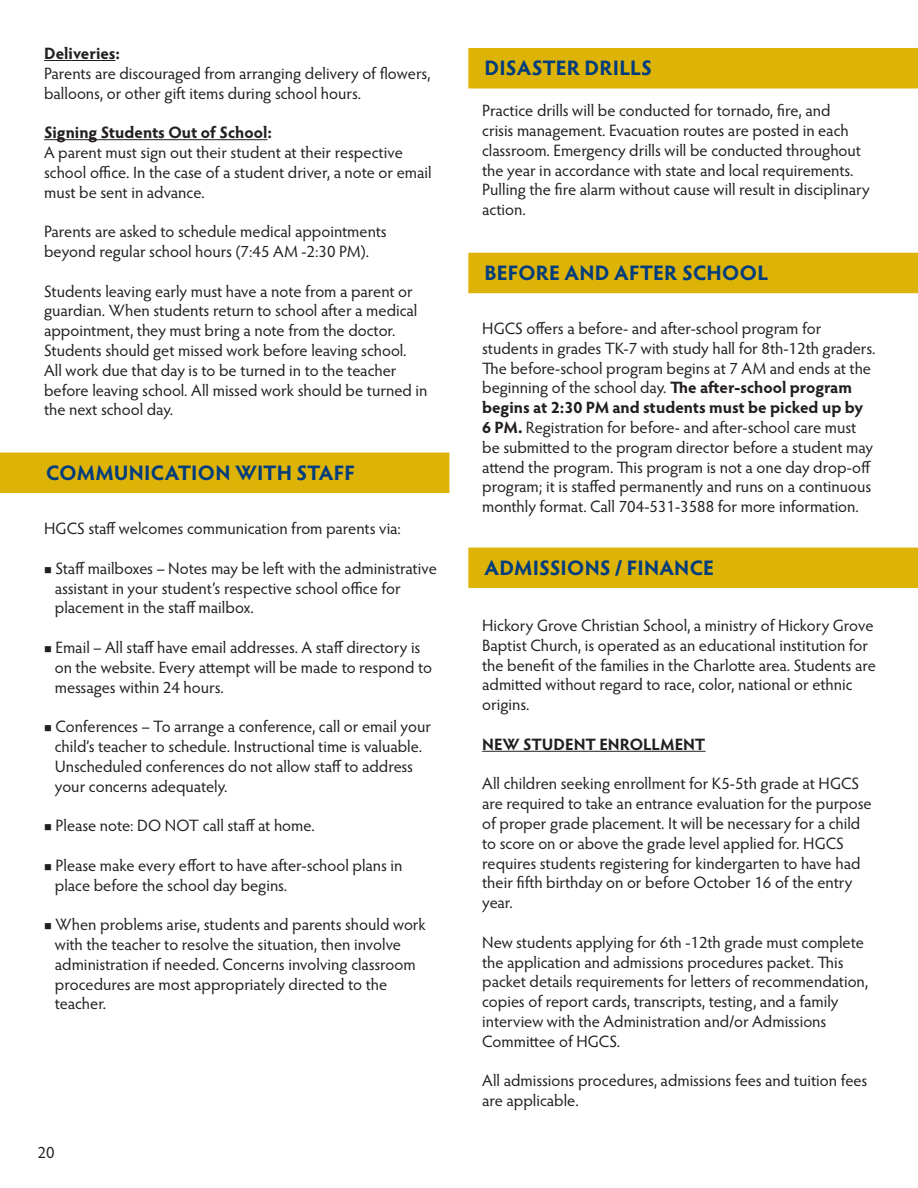
<style>
.page{position:relative;width:918px;height:1188px;background:#fff}
.page>*{position:absolute;margin:0;border:0;box-sizing:border-box;transform-origin:0 0}
.t1{font:700 21px "Hypatia Sans Pro";letter-spacing:.01em;color:#013d7d}
.t2{font:16.5px/19.8px "Hypatia Sans Pro";color:#231f20}
.t3{font:700 16.5px "Hypatia Sans Pro";letter-spacing:-.005em;color:#231f20}
.s1{font-weight:700}
</style>
<div class="page">
<hr style="left:44px;top:60px;width:71px;height:1px;background:#231f20">
<hr style="left:44px;top:139px;width:223px;height:1px;background:#231f20">
<hr style="left:482px;top:751px;width:224px;height:1px;background:#231f20">
<div style="left:468px;top:48px;width:450px;height:40px;background:#deb308"></div>
<div style="left:0;top:453px;width:449px;height:40px;background:#deb308"></div>
<div style="left:468px;top:253px;width:450px;height:40px;background:#deb308"></div>
<div style="left:468px;top:548px;width:450px;height:40px;background:#deb308"></div>
<p class="t3" style="left:44px;top:42px;width:77px">Deliveries:</p>
<p class="t2" style="left:44px;top:63px;width:388px">Parents are discouraged from arranging delivery of flowers, balloons, or other gift items during school hours.</p>
<p class="t3" style="left:44px;top:121px;width:229px">Signing Students Out of School:</p>
<p class="t2" style="left:44px;top:142px;width:389px">A parent must sign out their student at their respective school office. In the case of a student driver, a note or email must be sent in advance.</p>
<p class="t2" style="left:44px;top:221px;width:344px">Parents are asked to schedule medical appointments beyond regular school hours (7:45 AM -2:30 PM).</p>
<p class="t2" style="left:44px;top:281px;width:375px">Students leaving early must have a note from a parent or guardian. When students return to school after a medical appointment, they must bring a note from the doctor.<br>Students should get missed work before leaving school.</p>
<p class="t2" style="left:44px;top:360px;width:385px">All work due that day is to be turned in to the teacher before leaving school. All missed work should be turned in the next school day.</p>
<p class="t1" style="left:46px;top:458px;width:311px">COMMUNICATION WITH STAFF</p>
<p class="t2" style="left:44px;top:518px;width:358px">HGCS staff welcomes communication from parents via:</p>
<p class="t2" style="left:44px;top:558px;width:394px">■ Staff mailboxes – Notes may be left with the administrative</p>
<p class="t2" style="left:55px;top:578px;width:347px">assistant in your student’s respective school office for</p>
<p class="t2" style="left:55px;top:597px;width:200px">placement in the staff mailbox.</p>
<p class="t2" style="left:44px;top:637px;width:378px">■ Email – All staff have email addresses. A staff directory is</p>
<p class="t2" style="left:55px;top:657px;width:379px">on the website. Every attempt will be made to respond to</p>
<p class="t2" style="left:55px;top:677px;width:170px">messages within 24 hours.</p>
<p class="t2" style="left:44px;top:716px;width:389px">■ Conferences – To arrange a conference, call or email your</p>
<p class="t2" style="left:55px;top:736px;width:369px">child’s teacher to schedule. Instructional time is valuable.</p>
<p class="t2" style="left:55px;top:756px;width:360px">Unscheduled conferences do not allow staff to address</p>
<p class="t2" style="left:55px;top:776px;width:174px">your concerns adequately.</p>
<p class="t2" style="left:44px;top:815px;width:272px">■ Please note: DO NOT call staff at home.</p>
<p class="t2" style="left:44px;top:855px;width:360px">■ Please make every effort to have after-school plans in</p>
<p class="t2" style="left:55px;top:875px;width:234px">place before the school day begins.</p>
<p class="t2" style="left:44px;top:914px;width:383px">■ When problems arise, students and parents should work</p>
<p class="t2" style="left:55px;top:934px;width:348px">with the teacher to resolve the situation, then involve</p>
<p class="t2" style="left:55px;top:954px;width:362px">administration if needed. Concerns involving classroom</p>
<p class="t2" style="left:55px;top:974px;width:334px">procedures are most appropriately directed to the</p>
<p class="t2" style="left:55px;top:993px;width:53px">teacher.</p>
<p class="t2" style="left:38px;top:1142px;width:19px">20</p>
<p class="t1" style="left:485px;top:53px;width:169px">DISASTER DRILLS</p>
<p class="t2" style="left:482px;top:100px;width:380px">Practice drills will be conducted for tornado, fire, and crisis management. Evacuation routes are posted in each classroom. Emergency drills will be conducted throughout the year in accordance with state and local requirements.</p>
<p class="t2" style="left:482px;top:179px;width:389px">Pulling the fire alarm without cause will result in disciplinary action.</p>
<p class="t1" style="left:485px;top:258px;width:285px">BEFORE AND AFTER SCHOOL</p>
<p class="t2" style="left:482px;top:318px;width:395px">HGCS offers a before- and after-school program for students in grades TK-7 with study hall for 8th-12th graders.<br>The before-school program begins at 7 AM and ends at the beginning of the school day. <span class="s1">The after-school program begins at 2:30 PM and students must be picked up by</span></p>
<p class="t2" style="left:482px;top:417px;width:392px"><span class="s1">6 PM.</span> Registration for before- and after-school care must be submitted to the program director before a student may attend the program. This program is not a one day drop-off program; it is staffed permanently and runs on a continuous monthly format. Call 704-531-3588 for more information.</p>
<p class="t1" style="left:485px;top:553px;width:231px">ADMISSIONS / FINANCE</p>
<p class="t2" style="left:482px;top:615px;width:395px">Hickory Grove Christian School, a ministry of Hickory Grove Baptist Church, is operated as an educational institution for the benefit of the families in the Charlotte area. Students are admitted without regard to race, color, national or ethnic origins.</p>
<p class="t3" style="left:482px;top:732px;width:225px">NEW STUDENT ENROLLMENT</p>
<p class="t2" style="left:482px;top:773px;width:391px">All children seeking enrollment for K5-5th grade at HGCS are required to take an entrance evaluation for the purpose of proper grade placement. It will be necessary for a child to score on or above the grade level applied for. HGCS requires students registering for kindergarten to have had their fifth birthday on or before October 16 of the entry year.</p>
<p class="t2" style="left:482px;top:932px;width:387px">New students applying for 6th -12th grade must complete the application and admissions procedures packet. This packet details requirements for letters of recommendation, copies of report cards, transcripts, testing, and a family interview with the Administration and/or Admissions Committee of HGCS.</p>
<p class="t2" style="left:482px;top:1070px;width:387px">All admissions procedures, admissions fees and tuition fees are applicable.</p>
</div>
